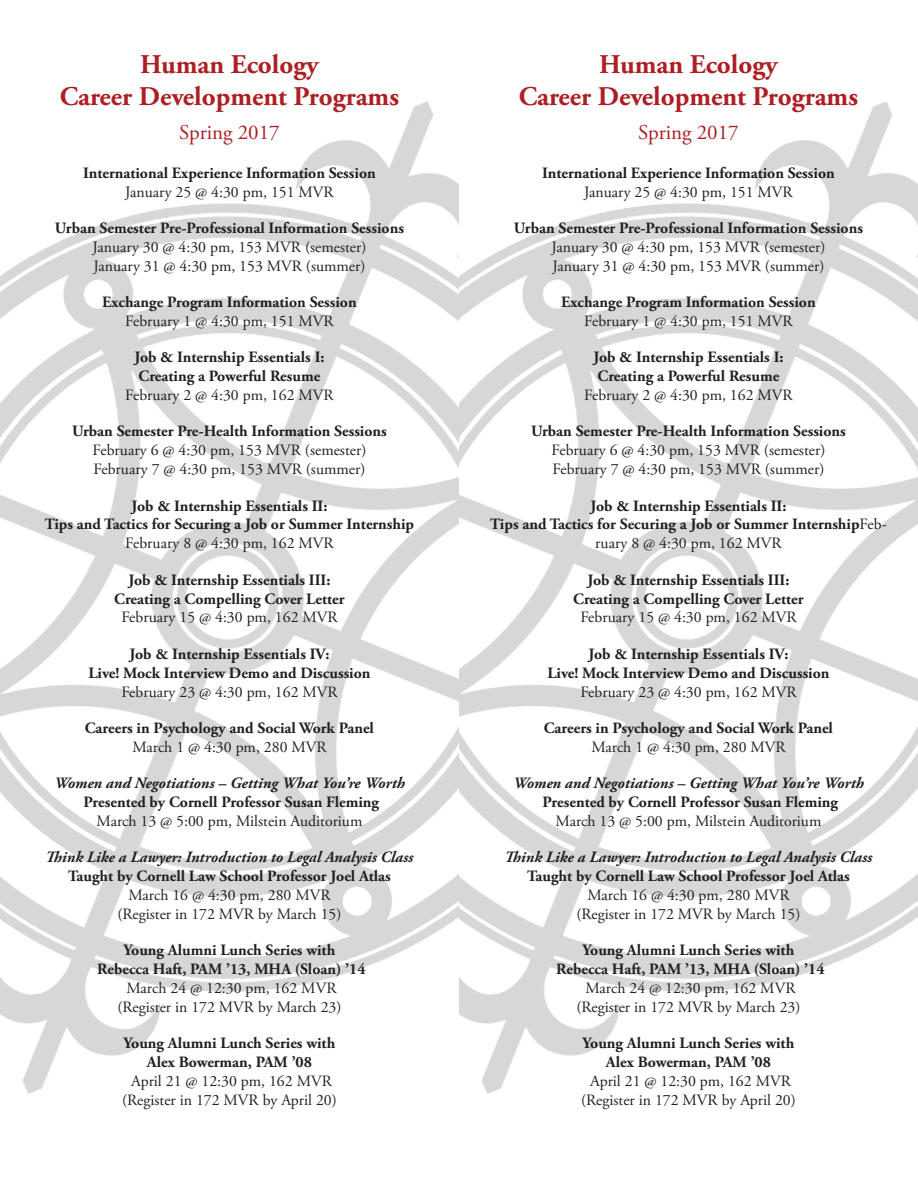
<style>
.page{position:relative;width:918px;height:1188px;background:#fff}
.page>*{position:absolute;margin:0;border:0;box-sizing:border-box;transform-origin:0 0}
.t1{font:700 27px/32.4px "Adobe Garamond Pro";color:#ad1f24;text-align:center}
.t2{font:21px "Adobe Garamond Pro";color:#ad1f24}
.t3{font:700 15.75px/18.9px "Adobe Garamond Pro";color:#231f20;text-align:center}
.t4{font:15.75px "Adobe Garamond Pro";color:#231f20}
.t5{font:italic 700 15.75px "Adobe Garamond Pro";color:#231f20}
.s1{font-weight:400}
</style>
<div class="page">
<img style="left:0;top:101px;width:918px;height:993px">
<p class="t1" style="left:60px;top:49px;width:341px">Human Ecology<br>Career Development Programs</p>
<p class="t2" style="left:179px;top:120px;width:102px">Spring 2017</p>
<p class="t2" style="left:638px;top:120px;width:102px">Spring 2017</p>
<p class="t3" style="left:83px;top:164px;width:294px">International Experience Information Session</p>
<p class="t4" style="left:125px;top:182px;width:210px">January 25 @ 4:30 pm, 151 MVR</p>
<p class="t1" style="left:519px;top:49px;width:341px">Human Ecology<br>Career Development Programs</p>
<p class="t3" style="left:542px;top:164px;width:294px">International Experience Information Session</p>
<p class="t4" style="left:584px;top:182px;width:210px">January 25 @ 4:30 pm, 151 MVR</p>
<p class="t3" style="left:55px;top:219px;width:351px">Urban Semester Pre-Professional Information Sessions</p>
<p class="t4" style="left:93px;top:237px;width:275px">January 30 @ 4:30 pm, 153 MVR (semester)</p>
<p class="t4" style="left:94px;top:256px;width:273px">January 31 @ 4:30 pm, 153 MVR (summer)</p>
<p class="t3" style="left:102px;top:293px;width:256px">Exchange Program Information Session</p>
<p class="t4" style="left:125px;top:312px;width:210px">February 1 @ 4:30 pm, 151 MVR</p>
<p class="t3" style="left:134px;top:348px;width:192px">Job &amp; Internship Essentials I:</p>
<p class="t3" style="left:139px;top:367px;width:183px">Creating a Powerful Resume</p>
<p class="t4" style="left:125px;top:386px;width:210px">February 2 @ 4:30 pm, 162 MVR</p>
<p class="t3" style="left:72px;top:422px;width:316px">Urban Semester Pre-Health Information Sessions</p>
<p class="t4" style="left:93px;top:441px;width:275px">February 6 @ 4:30 pm, 153 MVR (semester)</p>
<p class="t4" style="left:94px;top:460px;width:273px">February 7 @ 4:30 pm, 153 MVR (summer)</p>
<p class="t3" style="left:45px;top:496px;width:371px">Job &amp; Internship Essentials II:<br>Tips and Tactics for Securing a Job or Summer Internship</p>
<p class="t4" style="left:125px;top:534px;width:210px">February 8 @ 4:30 pm, 162 MVR</p>
<p class="t3" style="left:129px;top:570px;width:203px">Job &amp; Internship Essentials III:</p>
<p class="t3" style="left:114px;top:589px;width:232px">Creating a Compelling Cover Letter</p>
<p class="t4" style="left:121px;top:608px;width:218px">February 15 @ 4:30 pm, 162 MVR</p>
<p class="t3" style="left:129px;top:645px;width:202px">Job &amp; Internship Essentials IV:</p>
<p class="t3" style="left:88px;top:663px;width:284px">Live! Mock Interview Demo and Discussion</p>
<p class="t4" style="left:121px;top:682px;width:218px">February 23 @ 4:30 pm, 162 MVR</p>
<p class="t3" style="left:85px;top:719px;width:291px">Careers in Psychology and Social Work Panel</p>
<p class="t4" style="left:132px;top:737px;width:196px">March 1 @ 4:30 pm, 280 MVR</p>
<p class="t5" style="left:54px;top:774px;width:352px">Women and Negotiations – Getting What You’re Worth</p>
<p class="t3" style="left:84px;top:793px;width:297px">Presented by Cornell Professor Susan Fleming</p>
<p class="t4" style="left:97px;top:811px;width:267px">March 13 @ 5:00 pm, Milstein Auditorium</p>
<p class="t5" style="left:46px;top:848px;width:369px">Think Like a Lawyer: Introduction to Legal Analysis Class</p>
<p class="t3" style="left:68px;top:867px;width:324px">Taught by Cornell Law School Professor Joel Atlas</p>
<p class="t4" style="left:128px;top:886px;width:204px">March 16 @ 4:30 pm, 280 MVR</p>
<p class="t4" style="left:118px;top:904px;width:225px">(Register in 172 MVR by March 15)</p>
<p class="t3" style="left:124px;top:941px;width:213px">Young Alumni Lunch Series with</p>
<p class="t3" style="left:97px;top:960px;width:270px">Rebecca Haft, PAM ’13, MHA (Sloan) ’14</p>
<p class="t4" style="left:126px;top:979px;width:212px">March 24 @ 12:30 pm, 162 MVR</p>
<p class="t4" style="left:118px;top:997px;width:225px">(Register in 172 MVR by March 23)</p>
<p class="t3" style="left:124px;top:1034px;width:213px">Young Alumni Lunch Series with</p>
<p class="t3" style="left:147px;top:1053px;width:167px">Alex Bowerman, PAM ’08</p>
<p class="t4" style="left:131px;top:1072px;width:202px">April 21 @ 12:30 pm, 162 MVR</p>
<p class="t4" style="left:122px;top:1090px;width:216px">(Register in 172 MVR by April 20)</p>
<p class="t3" style="left:514px;top:219px;width:351px">Urban Semester Pre-Professional Information Sessions</p>
<p class="t4" style="left:552px;top:237px;width:275px">January 30 @ 4:30 pm, 153 MVR (semester)</p>
<p class="t4" style="left:553px;top:256px;width:273px">January 31 @ 4:30 pm, 153 MVR (summer)</p>
<p class="t3" style="left:561px;top:293px;width:256px">Exchange Program Information Session</p>
<p class="t4" style="left:584px;top:312px;width:210px">February 1 @ 4:30 pm, 151 MVR</p>
<p class="t3" style="left:593px;top:348px;width:192px">Job &amp; Internship Essentials I:</p>
<p class="t3" style="left:598px;top:367px;width:183px">Creating a Powerful Resume</p>
<p class="t4" style="left:584px;top:386px;width:210px">February 2 @ 4:30 pm, 162 MVR</p>
<p class="t3" style="left:531px;top:422px;width:316px">Urban Semester Pre-Health Information Sessions</p>
<p class="t4" style="left:552px;top:441px;width:275px">February 6 @ 4:30 pm, 153 MVR (semester)</p>
<p class="t4" style="left:553px;top:460px;width:273px">February 7 @ 4:30 pm, 153 MVR (summer)</p>
<p class="t3" style="left:490px;top:496px;width:398px">Job &amp; Internship Essentials II:<br>Tips and Tactics for Securing a Job or Summer Internship<span class="s1">Feb&shy;ruary 8 @ 4:30 pm, 162 MVR</span></p>
<p class="t3" style="left:588px;top:570px;width:203px">Job &amp; Internship Essentials III:</p>
<p class="t3" style="left:573px;top:589px;width:232px">Creating a Compelling Cover Letter</p>
<p class="t4" style="left:580px;top:608px;width:218px">February 15 @ 4:30 pm, 162 MVR</p>
<p class="t3" style="left:588px;top:645px;width:202px">Job &amp; Internship Essentials IV:</p>
<p class="t3" style="left:547px;top:663px;width:284px">Live! Mock Interview Demo and Discussion</p>
<p class="t4" style="left:580px;top:682px;width:218px">February 23 @ 4:30 pm, 162 MVR</p>
<p class="t3" style="left:544px;top:719px;width:291px">Careers in Psychology and Social Work Panel</p>
<p class="t4" style="left:591px;top:737px;width:196px">March 1 @ 4:30 pm, 280 MVR</p>
<p class="t5" style="left:513px;top:774px;width:352px">Women and Negotiations – Getting What You’re Worth</p>
<p class="t3" style="left:543px;top:793px;width:297px">Presented by Cornell Professor Susan Fleming</p>
<p class="t4" style="left:556px;top:811px;width:267px">March 13 @ 5:00 pm, Milstein Auditorium</p>
<p class="t5" style="left:505px;top:848px;width:369px">Think Like a Lawyer: Introduction to Legal Analysis Class</p>
<p class="t3" style="left:527px;top:867px;width:324px">Taught by Cornell Law School Professor Joel Atlas</p>
<p class="t4" style="left:587px;top:886px;width:204px">March 16 @ 4:30 pm, 280 MVR</p>
<p class="t4" style="left:577px;top:904px;width:225px">(Register in 172 MVR by March 15)</p>
<p class="t3" style="left:583px;top:941px;width:213px">Young Alumni Lunch Series with</p>
<p class="t3" style="left:556px;top:960px;width:270px">Rebecca Haft, PAM ’13, MHA (Sloan) ’14</p>
<p class="t4" style="left:585px;top:979px;width:212px">March 24 @ 12:30 pm, 162 MVR</p>
<p class="t4" style="left:577px;top:997px;width:225px">(Register in 172 MVR by March 23)</p>
<p class="t3" style="left:583px;top:1034px;width:213px">Young Alumni Lunch Series with</p>
<p class="t3" style="left:606px;top:1053px;width:167px">Alex Bowerman, PAM ’08</p>
<p class="t4" style="left:590px;top:1072px;width:202px">April 21 @ 12:30 pm, 162 MVR</p>
<p class="t4" style="left:581px;top:1090px;width:216px">(Register in 172 MVR by April 20)</p>
</div>
